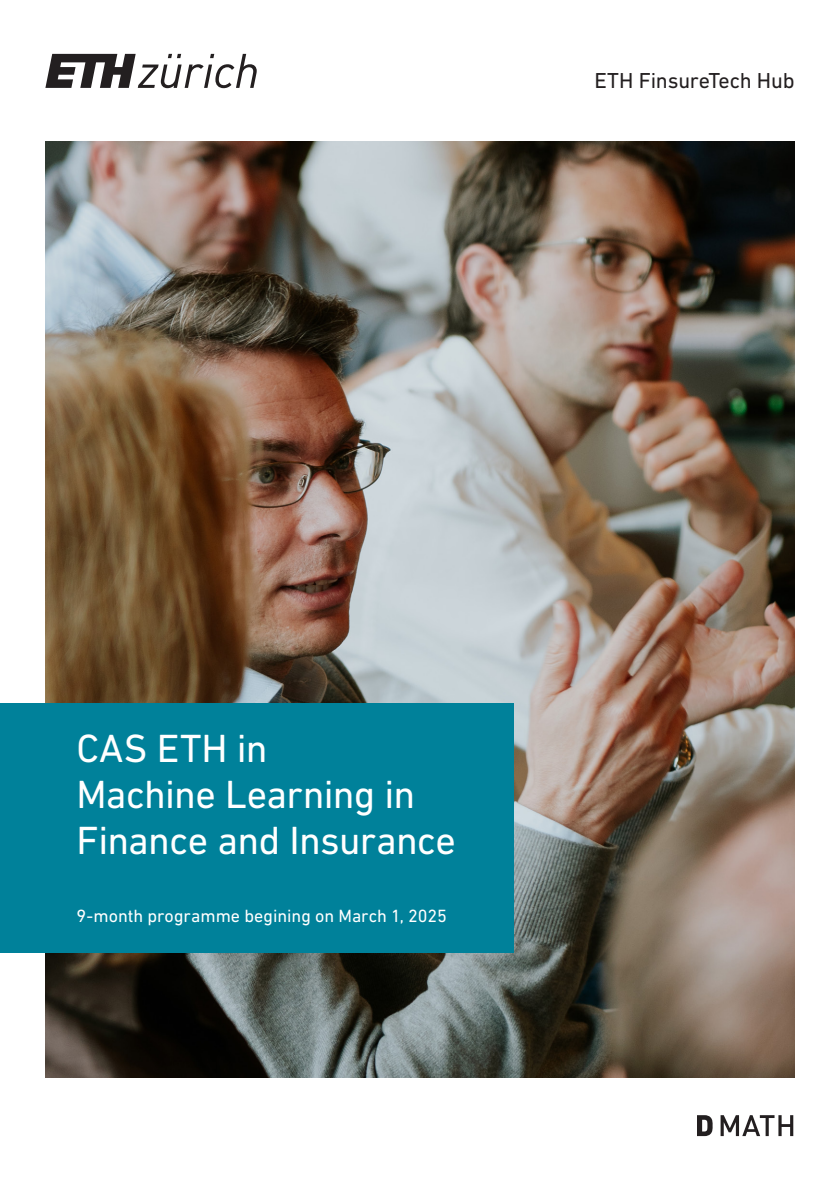
<style>
.page{position:relative;width:840px;height:1191px;background:#fff}
.page>*{position:absolute;margin:0;border:0;box-sizing:border-box;transform-origin:0 0}
.Titel_A5__22_26_4pt__120___H1{font:40px/46px "DIN Next W1 G";letter-spacing:-.02em;color:#fff}
.ETH-Organisationseinheit_A5__8_5_11pt_P{font:22px "DIN Next W1 G";letter-spacing:-.01em;color:#231f20}
.Untertitel_A5__9_11_5pt_H2{font:18px "DIN Next W1 G";color:#fff}
</style>
<div class="page">
<svg style="left:45px;top:54px;width:211px;height:34px"></svg>
<img style="left:45px;top:142px;width:749px;height:935px">
<div style="left:0;top:703px;width:513px;height:249px;background:#00819a"></div>
<svg style="left:697px;top:1115px;width:15px;height:21px"></svg>
<svg style="left:720px;top:1115px;width:72px;height:21px"></svg>
<p class="ETH-Organisationseinheit_A5__8_5_11pt_P" style="left:594px;top:68px;width:202px">ETH FinsureTech Hub</p>
<h1 class="Titel_A5__22_26_4pt__120___H1" style="left:77px;top:724px;width:380px">CAS ETH in<br>Machine Learning in<br>Finance and Insurance</h1>
<h2 class="Untertitel_A5__9_11_5pt_H2" style="left:77px;top:905px;width:371px">9-month programme begining on March 1, 2025</h2>
</div>
